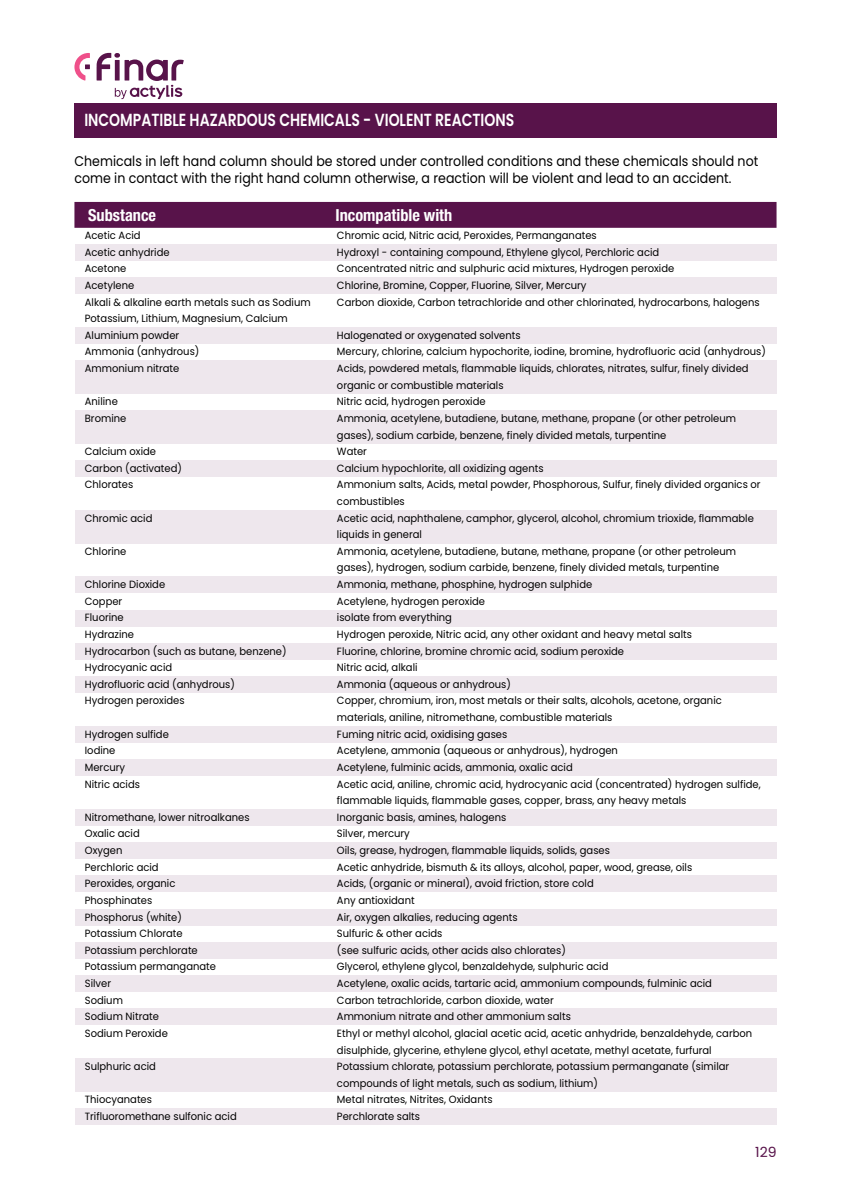
<style>
.page{position:relative;width:851px;height:1197px;background:#fff}
.page>*{position:absolute;margin:0;border:0;box-sizing:border-box;transform-origin:0 0}
.t1{font:600 17.5px "Poppins";color:#fff;scale:.8 1}
.t2{font:700 condensed 16.62px "Helvetica Neue LT Std";color:#fff}
.t3{font:14px/16.8px "Poppins";color:#000;scale:.9 1}
.t4{font:14px "Poppins";color:#58134a}
.t5{font:10.5px/16.6px "Poppins";color:#000;scale:.95 1}
</style>
<div class="page">
<div style="left:75px;top:244px;width:701px;height:17px;background:#eee7ed"></div>
<div style="left:75px;top:278px;width:701px;height:16px;background:#eee7ed"></div>
<div style="left:75px;top:327px;width:701px;height:17px;background:#eee7ed"></div>
<div style="left:75px;top:361px;width:701px;height:33px;background:#eee7ed"></div>
<div style="left:75px;top:411px;width:701px;height:33px;background:#eee7ed"></div>
<div style="left:75px;top:460px;width:701px;height:17px;background:#eee7ed"></div>
<div style="left:75px;top:510px;width:701px;height:33px;background:#eee7ed"></div>
<div style="left:75px;top:577px;width:701px;height:16px;background:#eee7ed"></div>
<div style="left:75px;top:610px;width:701px;height:16px;background:#eee7ed"></div>
<div style="left:75px;top:643px;width:701px;height:17px;background:#eee7ed"></div>
<div style="left:75px;top:676px;width:701px;height:17px;background:#eee7ed"></div>
<div style="left:75px;top:726px;width:701px;height:17px;background:#eee7ed"></div>
<div style="left:75px;top:759px;width:701px;height:17px;background:#eee7ed"></div>
<div style="left:75px;top:809px;width:701px;height:17px;background:#eee7ed"></div>
<div style="left:75px;top:842px;width:701px;height:17px;background:#eee7ed"></div>
<div style="left:75px;top:876px;width:701px;height:16px;background:#eee7ed"></div>
<div style="left:75px;top:909px;width:701px;height:16px;background:#eee7ed"></div>
<div style="left:75px;top:942px;width:701px;height:17px;background:#eee7ed"></div>
<div style="left:75px;top:975px;width:701px;height:17px;background:#eee7ed"></div>
<div style="left:75px;top:1008px;width:701px;height:17px;background:#eee7ed"></div>
<div style="left:75px;top:1058px;width:701px;height:33px;background:#eee7ed"></div>
<div style="left:75px;top:1108px;width:701px;height:17px;background:#eee7ed"></div>
<svg style="left:74px;top:53px;width:16px;height:28px"></svg>
<svg style="left:97px;top:53px;width:87px;height:46px"></svg>
<div style="left:74px;top:103px;width:702px;height:35px;background:#58134a"></div>
<div style="left:74px;top:202px;width:702px;height:26px;background:#58134a"></div>
<h1 class="t1" style="left:84px;top:109px;width:539px">INCOMPATIBLE HAZARDOUS CHEMICALS - VIOLENT REACTIONS</h1>
<h3 class="t3" style="left:74px;top:153px;width:761px">Chemicals in left hand column should be stored under controlled conditions and these chemicals should not come in contact with the right hand column otherwise, a reaction will be violent and lead to an accident.</h3>
<h2 class="t2" style="left:88px;top:205px;width:69px">Substance</h2>
<h2 class="t2" style="left:335px;top:205px;width:118px">Incompatible with</h2>
<p class="t5" style="left:85px;top:227px;width:60px">Acetic Acid</p>
<p class="t5" style="left:337px;top:227px;width:275px">Chromic acid, Nitric acid, Peroxides, Permanganates</p>
<p class="t5" style="left:85px;top:244px;width:91px">Acetic anhydride</p>
<p class="t5" style="left:337px;top:244px;width:341px">Hydroxyl - containing compound, Ethylene glycol, Perchloric acid</p>
<p class="t5" style="left:85px;top:260px;width:45px">Acetone</p>
<p class="t5" style="left:337px;top:260px;width:356px">Concentrated nitric and sulphuric acid mixtures, Hydrogen peroxide</p>
<p class="t5" style="left:85px;top:277px;width:54px">Acetylene</p>
<p class="t5" style="left:337px;top:277px;width:264px">Chlorine, Bromine, Copper, Fluorine, Silver, Mercury</p>
<p class="t5" style="left:85px;top:294px;width:239px">Alkali &amp; alkaline earth metals such as Sodium</p>
<p class="t5" style="left:337px;top:294px;width:446px">Carbon dioxide, Carbon tetrachloride and other chlorinated, hydrocarbons, halogens</p>
<p class="t5" style="left:85px;top:310px;width:215px">Potassium, Lithium, Magnesium, Calcium<br>Aluminium powder</p>
<p class="t5" style="left:337px;top:327px;width:195px">Halogenated or oxygenated solvents</p>
<p class="t5" style="left:85px;top:343px;width:122px">Ammonia (anhydrous)</p>
<p class="t5" style="left:337px;top:343px;width:453px">Mercury, chlorine, calcium hypochorite, iodine, bromine, hydrofluoric acid (anhydrous)</p>
<p class="t5" style="left:85px;top:360px;width:101px">Ammonium nitrate</p>
<p class="t5" style="left:337px;top:360px;width:435px">Acids, powdered metals, flammable liquids, chlorates, nitrates, sulfur, finely divided organic or combustible materials</p>
<p class="t5" style="left:85px;top:393px;width:36px">Aniline</p>
<p class="t5" style="left:337px;top:393px;width:158px">Nitric acid, hydrogen peroxide</p>
<p class="t5" style="left:85px;top:410px;width:45px">Bromine</p>
<p class="t5" style="left:337px;top:410px;width:421px">Ammonia, acetylene, butadiene, butane, methane, propane (or other petroleum gases), sodium carbide, benzene, finely divided metals, turpentine</p>
<p class="t5" style="left:85px;top:443px;width:77px">Calcium oxide</p>
<p class="t5" style="left:337px;top:443px;width:33px">Water</p>
<p class="t5" style="left:85px;top:460px;width:104px">Carbon (activated)</p>
<p class="t5" style="left:337px;top:460px;width:219px">Calcium hypochlorite, all oxidizing agents</p>
<p class="t5" style="left:85px;top:476px;width:52px">Chlorates</p>
<p class="t5" style="left:337px;top:476px;width:447px">Ammonium salts, Acids, metal powder, Phosphorous, Sulfur, finely divided organics or combustibles</p>
<p class="t5" style="left:85px;top:510px;width:73px">Chromic acid</p>
<p class="t5" style="left:337px;top:510px;width:440px">Acetic acid, naphthalene, camphor, glycerol, alcohol, chromium trioxide, flammable liquids in general</p>
<p class="t5" style="left:85px;top:543px;width:45px">Chlorine</p>
<p class="t5" style="left:337px;top:543px;width:421px">Ammonia, acetylene, butadiene, butane, methane, propane (or other petroleum gases), hydrogen, sodium carbide, benzene, finely divided metals, turpentine</p>
<p class="t5" style="left:85px;top:576px;width:86px">Chlorine Dioxide</p>
<p class="t5" style="left:337px;top:576px;width:270px">Ammonia, methane, phosphine, hydrogen sulphide</p>
<p class="t5" style="left:85px;top:593px;width:41px">Copper</p>
<p class="t5" style="left:337px;top:593px;width:157px">Acetylene, hydrogen peroxide</p>
<p class="t5" style="left:85px;top:609px;width:43px">Fluorine</p>
<p class="t5" style="left:337px;top:609px;width:122px">isolate from everything</p>
<p class="t5" style="left:85px;top:626px;width:53px">Hydrazine</p>
<p class="t5" style="left:337px;top:626px;width:375px">Hydrogen peroxide, Nitric acid, any other oxidant and heavy metal salts</p>
<p class="t5" style="left:85px;top:643px;width:214px">Hydrocarbon (such as butane, benzene)</p>
<p class="t5" style="left:337px;top:643px;width:304px">Fluorine, chlorine, bromine chromic acid, sodium peroxide</p>
<p class="t5" style="left:85px;top:659px;width:93px">Hydrocyanic acid</p>
<p class="t5" style="left:337px;top:659px;width:86px">Nitric acid, alkali</p>
<p class="t5" style="left:85px;top:676px;width:159px">Hydrofluoric acid (anhydrous)</p>
<p class="t5" style="left:337px;top:676px;width:185px">Ammonia (aqueous or anhydrous)</p>
<p class="t5" style="left:85px;top:693px;width:106px">Hydrogen peroxides</p>
<p class="t5" style="left:337px;top:693px;width:406px">Copper, chromium, iron, most metals or their salts, alcohols, acetone, organic materials, aniline, nitromethane, combustible materials</p>
<p class="t5" style="left:85px;top:726px;width:90px">Hydrogen sulfide</p>
<p class="t5" style="left:337px;top:726px;width:181px">Fuming nitric acid, oxidising gases</p>
<p class="t5" style="left:85px;top:742px;width:34px">Iodine</p>
<p class="t5" style="left:337px;top:742px;width:297px">Acetylene, ammonia (aqueous or anhydrous), hydrogen</p>
<p class="t5" style="left:85px;top:759px;width:44px">Mercury</p>
<p class="t5" style="left:337px;top:759px;width:250px">Acetylene, fulminic acids, ammonia, oxalic acid</p>
<p class="t5" style="left:85px;top:776px;width:60px">Nitric acids</p>
<p class="t5" style="left:337px;top:776px;width:447px">Acetic acid, aniline, chromic acid, hydrocyanic acid (concentrated) hydrogen sulfide, flammable liquids, flammable gases, copper, brass, any heavy metals</p>
<p class="t5" style="left:85px;top:809px;width:175px">Nitromethane, lower nitroalkanes</p>
<p class="t5" style="left:337px;top:809px;width:180px">Inorganic basis, amines, halogens</p>
<p class="t5" style="left:85px;top:826px;width:59px">Oxalic acid</p>
<p class="t5" style="left:337px;top:826px;width:78px">Silver, mercury</p>
<p class="t5" style="left:85px;top:842px;width:41px">Oxygen</p>
<p class="t5" style="left:337px;top:842px;width:289px">Oils, grease, hydrogen, flammable liquids, solids, gases</p>
<p class="t5" style="left:85px;top:859px;width:79px">Perchloric acid</p>
<p class="t5" style="left:337px;top:859px;width:375px">Acetic anhydride, bismuth &amp; its alloys, alcohol, paper, wood, grease, oils</p>
<p class="t5" style="left:85px;top:875px;width:97px">Peroxides, organic</p>
<p class="t5" style="left:337px;top:875px;width:272px">Acids, (organic or mineral), avoid friction, store cold</p>
<p class="t5" style="left:85px;top:892px;width:73px">Phosphinates</p>
<p class="t5" style="left:337px;top:892px;width:83px">Any antioxidant</p>
<p class="t5" style="left:85px;top:909px;width:104px">Phosphorus (white)</p>
<p class="t5" style="left:337px;top:909px;width:192px">Air, oxygen alkalies, reducing agents</p>
<p class="t5" style="left:85px;top:925px;width:105px">Potassium Chlorate</p>
<p class="t5" style="left:337px;top:925px;width:113px">Sulfuric &amp; other acids</p>
<p class="t5" style="left:85px;top:942px;width:120px">Potassium perchlorate</p>
<p class="t5" style="left:337px;top:942px;width:242px">(see sulfuric acids, other acids also chlorates)</p>
<p class="t5" style="left:85px;top:958px;width:140px">Potassium permanganate</p>
<p class="t5" style="left:337px;top:958px;width:287px">Glycerol, ethylene glycol, benzaldehyde, sulphuric acid</p>
<p class="t5" style="left:85px;top:975px;width:29px">Silver</p>
<p class="t5" style="left:337px;top:975px;width:396px">Acetylene, oxalic acids, tartaric acid, ammonium compounds, fulminic acid</p>
<p class="t5" style="left:85px;top:992px;width:42px">Sodium</p>
<p class="t5" style="left:337px;top:992px;width:230px">Carbon tetrachloride, carbon dioxide, water</p>
<p class="t5" style="left:85px;top:1008px;width:80px">Sodium Nitrate</p>
<p class="t5" style="left:337px;top:1008px;width:248px">Ammonium nitrate and other ammonium salts</p>
<p class="t5" style="left:85px;top:1025px;width:89px">Sodium Peroxide</p>
<p class="t5" style="left:337px;top:1025px;width:438px">Ethyl or methyl alcohol, glacial acetic acid, acetic anhydride, benzaldehyde, carbon disulphide, glycerine, ethylene glycol, ethyl acetate, methyl acetate, furfural</p>
<p class="t5" style="left:85px;top:1058px;width:76px">Sulphuric acid</p>
<p class="t5" style="left:337px;top:1058px;width:414px">Potassium chlorate, potassium perchlorate, potassium permanganate (similar compounds of light metals, such as sodium, lithium)</p>
<p class="t5" style="left:85px;top:1091px;width:72px">Thiocyanates</p>
<p class="t5" style="left:337px;top:1091px;width:165px">Metal nitrates, Nitrites, Oxidants</p>
<p class="t5" style="left:85px;top:1108px;width:161px">Trifluoromethane sulfonic acid</p>
<p class="t5" style="left:337px;top:1108px;width:89px">Perchlorate salts</p>
<h3 class="t4" style="left:755px;top:1144px;width:23px">129</h3>
</div>
